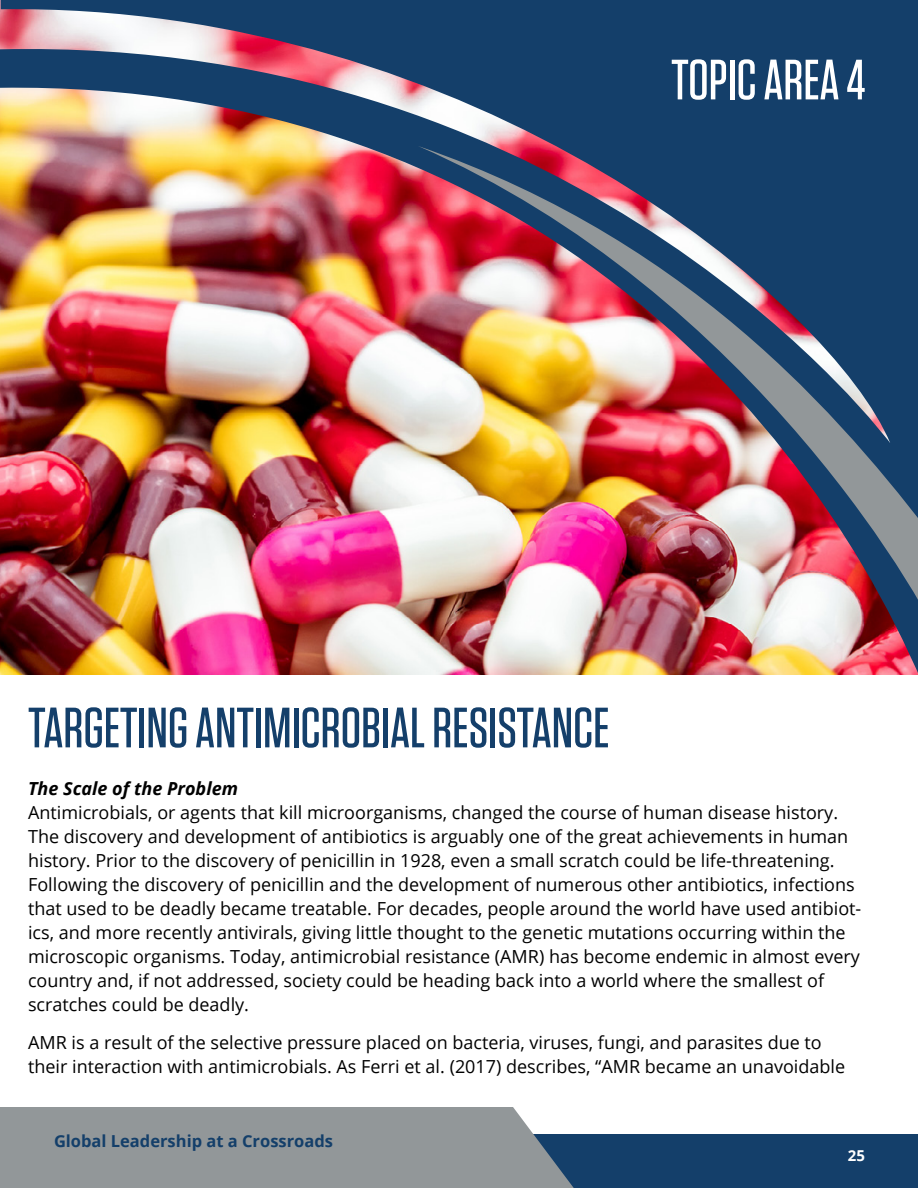
<style>
.page{position:relative;width:918px;height:1188px;background:#fff}
.page>*{position:absolute;margin:0;border:0;box-sizing:border-box;transform-origin:0 0}
.t1{font:500 56.7px "Tungsten";color:#143f6a}
.t2{font:500 56.7px "Tungsten";color:#fff}
.t3{font:18px/24px "Open Sans";color:#000}
.t4{font:italic 700 18px "Open Sans";color:#000}
.t5{font:700 16.5px "Open Sans";color:#143f6a}
.t6{font:700 15px "Open Sans";color:#fff}
</style>
<div class="page">
<div style="left:0;top:1134px;width:918px;height:54px;background:#143f6a"></div>
<div style="left:0;top:1107px;width:574px;height:81px;background:#929799"></div>
<img style="left:0;top:0;width:918px;height:675px">
<img style="left:418px;top:146px;width:500px;height:506px">
<h1 class="t2" style="left:671px;top:50px;width:195px">TOPIC AREA 4</h1>
<h1 class="t1" style="left:28px;top:698px;width:583px">TARGETING ANTIMICROBIAL RESISTANCE</h1>
<p class="t4" style="left:28px;top:776px;width:211px">The Scale of the Problem</p>
<p class="t3" style="left:28px;top:800px;width:835px">Antimicrobials, or agents that kill microorganisms, changed the course of human disease history.<br>The discovery and development of antibiotics is arguably one of the great achievements in human history. Prior to the discovery of penicillin in 1928, even a small scratch could be life-threatening.<br>Following the discovery of penicillin and the development of numerous other antibiotics, infections that used to be deadly became treatable. For decades, people around the world have used antibiot&shy;ics, and more recently antivirals, giving little thought to the genetic mutations occurring within the microscopic organisms. Today, antimicrobial resistance (AMR) has become endemic in almost every country and, if not addressed, society could be heading back into a world where the smallest of scratches could be deadly.</p>
<p class="t3" style="left:28px;top:1030px;width:819px">AMR is a result of the selective pressure placed on bacteria, viruses, fungi, and parasites due to their interaction with antimicrobials. As Ferri et al. (2017) describes, “AMR became an unavoidable</p>
<p class="t5" style="left:54px;top:1129px;width:281px">Global Leadership at a Crossroads</p>
<p class="t6" style="left:848px;top:1145px;width:19px">25</p>
</div>
